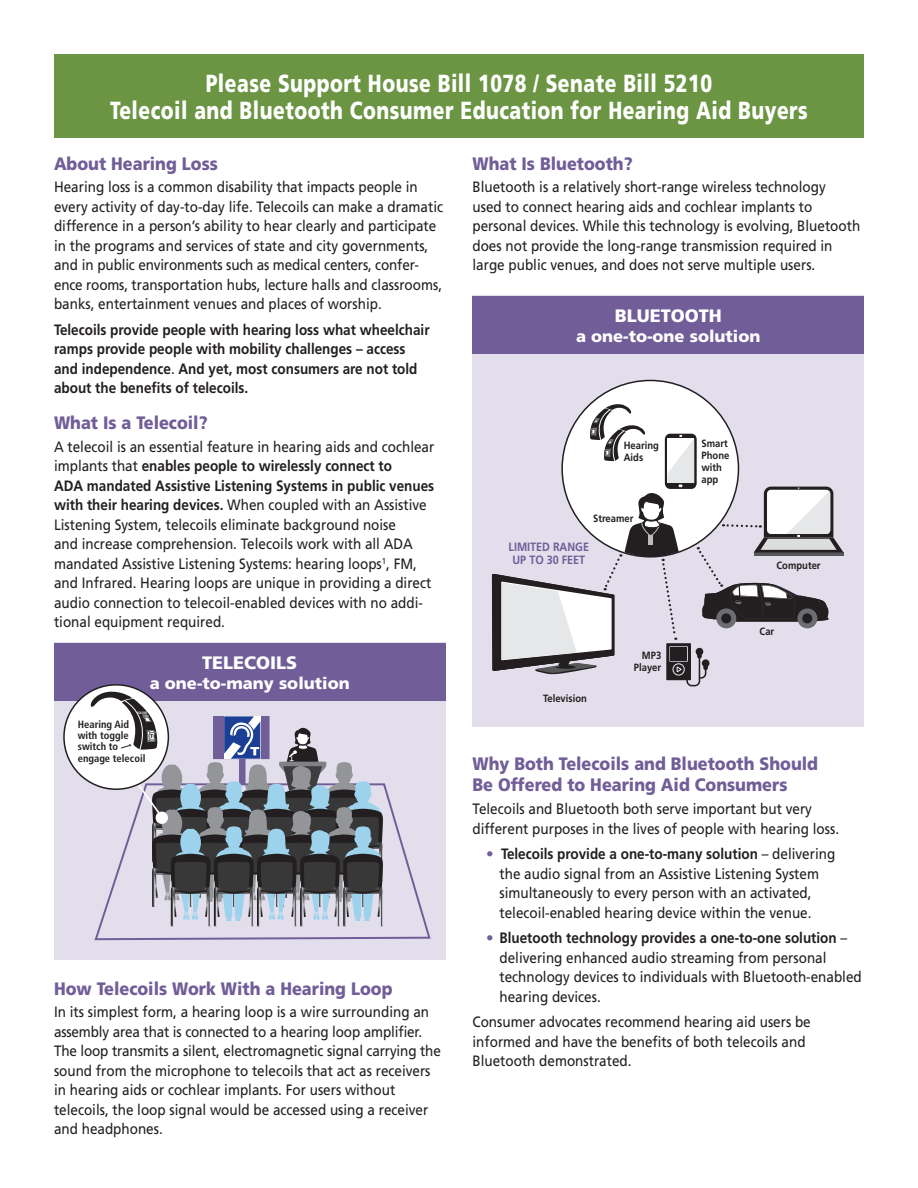
<style>
.page{position:relative;width:918px;height:1188px;background:#fff}
.page>*{position:absolute;margin:0;border:0;box-sizing:border-box;transform-origin:0 0}
.t1{font:900 24.75px "Frutiger LT Std";letter-spacing:.025em;color:#fff;scale:.78 1}
.Headline{font:900 18px/21px "Frutiger LT Std";color:#715d98;scale:.9 1}
.t2{font:900 18px "Frutiger";color:#fff}
.t3{font:900 16.5px "Frutiger";color:#fff}
.Body{font:15px/19.5px "Frutiger LT Std";color:#231f20;scale:.9 1}
.Body-2{font:700 15px/19.5px "Frutiger LT Std";color:#231f20;scale:.9 1}
.Body-3{font:700 12px/13.5px "Frutiger LT Std";color:#715d98;text-align:center;scale:.9 1}
.Body-4{font:700 10.5px "Frutiger LT Std";color:#231f20;scale:.9 1}
.t4{font:700 condensed 10.5px/11.2px "Frutiger";color:#231f20}
.t5{font:900 5.55px "Frutiger LT Std";color:#231f20}
.t6{font:700 condensed 3.6px "Frutiger LT Std";color:#fff;scale:.79 1}
.s1{font-weight:400}
.s2{font-weight:700}
.s3{font-weight:400;color:#715d98}
</style>
<div class="page">
<div style="left:472px;top:296px;width:392px;height:431px;background:#e2deeb"></div>
<div style="left:54px;top:55px;width:810px;height:83px;background:#6b9542"></div>
<div style="left:472px;top:296px;width:392px;height:58px;background:#715d98"></div>
<div style="left:562px;top:380px;width:176px;height:177px;background:#fff;border-radius:50%"></div>
<div style="left:54px;top:642px;width:392px;height:318px;background:#e2deeb"></div>
<div style="left:54px;top:643px;width:392px;height:57px;background:#715d98"></div>
<svg style="left:94px;top:783px;width:337px;height:158px"></svg>
<div style="left:64px;top:685px;width:104px;height:104px;background:#fff;border-radius:50%"></div>
<svg style="left:492px;top:403px;width:352px;height:283px"></svg>
<svg style="left:91px;top:689px;width:292px;height:238px"></svg>
<p class="t1" style="left:206px;top:68px;width:651px">Please Support House Bill 1078 / Senate Bill 5210</p>
<p class="t1" style="left:110px;top:95px;width:896px">Telecoil and Bluetooth Consumer Education for Hearing Aid Buyers</p>
<p class="Headline" style="left:54px;top:153px;width:184px">About Hearing Loss</p>
<p class="Body" style="left:54px;top:177px;width:434px">Hearing loss is a common disability that impacts people in every activity of day-to-day life. Telecoils can make a dramatic difference in a person’s ability to hear clearly and participate in the programs and services of state and city governments, and in public environments such as medical centers, confer&shy;ence rooms, transportation hubs, lecture halls and classrooms, banks, entertainment venues and places of worship.</p>
<p class="Body-2" style="left:54px;top:320px;width:419px">Telecoils provide people with hearing loss what wheelchair ramps provide people with mobility challenges – access and independence<span class="s1">.</span> And yet, most consumers are not told about the benefits of telecoils.</p>
<p class="Headline" style="left:54px;top:412px;width:172px">What Is a Telecoil?</p>
<p class="Body" style="left:54px;top:437px;width:424px">A telecoil is an essential feature in hearing aids and cochlear implants that <span class="s2">enables people to wirelessly connect to<br>ADA mandated Assistive Listening Systems in public venues with their hearing devices.</span> When coupled with an Assistive Listening System, telecoils eliminate background noise<br>and increase comprehension. Telecoils work with all ADA mandated Assistive Listening Systems: hearing loops<sup>1</sup>, FM, and Infrared. Hearing loops are unique in providing a direct audio connection to telecoil-enabled devices with no addi&shy;tional equipment required.</p>
<p class="t2" style="left:202px;top:651px;width:97px">TELECOILS</p>
<p class="t3" style="left:150px;top:673px;width:201px">a one-to-many solution</p>
<p class="t6" style="left:138px;top:710px;width:14px">VOLUME</p>
<p class="t4" style="left:78px;top:719px;width:53px">Hearing Aid</p>
<p class="t4" style="left:78px;top:730px;width:69px">with toggle switch to engage telecoil</p>
<p class="t5" style="left:150px;top:733px;width:5px">T</p>
<p class="Headline" style="left:54px;top:978px;width:378px">How Telecoils Work With a Hearing Loop</p>
<p class="Body" style="left:54px;top:1002px;width:431px">In its simplest form, a hearing loop is a wire surrounding an assembly area that is connected to a hearing loop amplifier.<br>The loop transmits a silent, electromagnetic signal carrying the sound from the microphone to telecoils that act as receivers in hearing aids or cochlear implants. For users without telecoils, the loop signal would be accessed using a receiver and headphones.</p>
<p class="Headline" style="left:472px;top:153px;width:180px">What Is Bluetooth?</p>
<p class="Body" style="left:472px;top:177px;width:432px">Bluetooth is a relatively short-range wireless technology<br>used to connect hearing aids and cochlear implants to personal devices. While this technology is evolving, Bluetooth does not provide the long-range transmission required in large public venues, and does not serve multiple users.</p>
<p class="t2" style="left:615px;top:305px;width:109px">BLUETOOTH</p>
<p class="t3" style="left:576px;top:326px;width:186px">a one-to-one solution</p>
<p class="Body-4" style="left:624px;top:440px;width:41px">Hearing</p>
<p class="Body-4" style="left:624px;top:451px;width:23px">Aids</p>
<p class="Body-4" style="left:593px;top:512px;width:46px">Streamer</p>
<p class="Body-3" style="left:509px;top:540px;width:91px">LIMITED RANGE<br>UP TO 30 FEET</p>
<p class="Body-4" style="left:543px;top:693px;width:50px">Television</p>
<p class="Body-4" style="left:642px;top:649px;width:23px">MP3</p>
<p class="Body-4" style="left:634px;top:661px;width:32px">Player</p>
<p class="Body-4" style="left:702px;top:437px;width:31px">Smart</p>
<p class="Body-4" style="left:702px;top:449px;width:32px">Phone</p>
<p class="Body-4" style="left:702px;top:461px;width:24px">with</p>
<p class="Body-4" style="left:702px;top:473px;width:20px">app</p>
<p class="Body-4" style="left:777px;top:559px;width:51px">Computer</p>
<p class="Body-4" style="left:760px;top:625px;width:18px">Car</p>
<p class="Headline" style="left:472px;top:754px;width:386px">Why Both Telecoils and Bluetooth Should<br>Be Offered to Hearing Aid Consumers</p>
<p class="Body" style="left:472px;top:799px;width:409px">Telecoils and Bluetooth both serve important but very different purposes in the lives of people with hearing loss.</p>
<p class="Body-2" style="left:486px;top:844px;width:390px"><span class="s3">•</span> Telecoils provide a one-to-many solution <span class="s1">– delivering</span></p>
<p class="Body" style="left:500px;top:864px;width:357px">the audio signal from an Assistive Listening System</p>
<p class="Body" style="left:500px;top:883px;width:348px">simultaneously to every person with an activated, telecoil-enabled hearing device within the venue.</p>
<p class="Body-2" style="left:486px;top:928px;width:403px"><span class="s3">•</span> Bluetooth technology provides a one-to-one solution <span class="s1">–</span></p>
<p class="Body" style="left:500px;top:948px;width:365px">delivering enhanced audio streaming from personal</p>
<p class="Body" style="left:500px;top:967px;width:404px">technology devices to individuals with Bluetooth-enabled hearing devices.</p>
<p class="Body" style="left:472px;top:1012px;width:377px">Consumer advocates recommend hearing aid users be informed and have the benefits of both telecoils and</p>
<p class="Body" style="left:472px;top:1051px;width:178px">Bluetooth demonstrated.</p>
</div>
